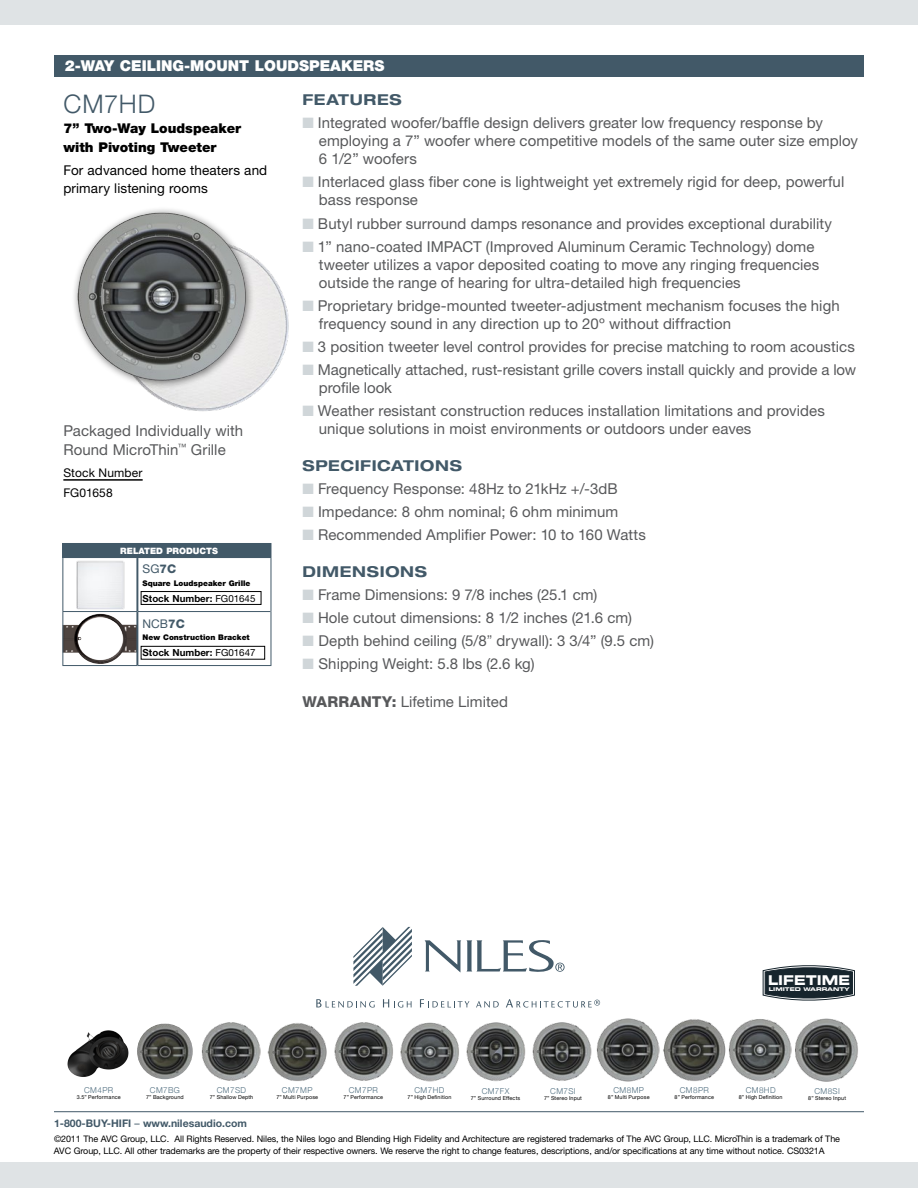
<style>
.page{position:relative;width:918px;height:1188px;background:#fff}
.page>*{position:absolute;margin:0;border:0;box-sizing:border-box;transform-origin:0 0}
.t1{font:300 25.5px "Helvetica Neue";letter-spacing:.035em;color:#425968}
.t2{font:15px/18px "Helvetica Neue LT Std";letter-spacing:.005em;color:#58595b}
.t3{font:700 expanded 15px "Helvetica Neue LT Std";letter-spacing:.045em;color:#425968}
.t4{font:900 15px "Helvetica Neue LT Std";color:#fff}
.t5{font:13.5px/18px "Helvetica Neue LT Std";letter-spacing:.01em;color:#000}
.t6{font:900 13.5px/19.5px "Helvetica Neue LT Std";color:#000}
.t7{font:13.5px "Eurostile LT Std Bold Ex 2";color:#fff;scale:.92 1}
.t8{font:12px/20.4px "Helvetica Neue LT Std";letter-spacing:.015em;color:#000}
.t9{font:12px "Helvetica Neue LT Std";color:#425968}
.t10{font:700 10.5px "Helvetica Neue LT Std";color:#425968}
.t11{font:700 9.75px "Helvetica Neue LT Std";color:#000}
.t12{font:9px/12px "Helvetica Neue LT Std";letter-spacing:-.01em;color:#000}
.t13{font:900 8.85px "Helvetica Neue LT Std";color:#fff}
.t14{font:300 8.1px "Helvetica Neue";letter-spacing:.05em;color:#4f6d7f}
.t15{font:900 7.8px "Helvetica Neue LT Std";color:#000}
.t16{font:5.4px "Helvetica Neue";letter-spacing:.025em;color:#000}
.t17{font:5.1px "Eurostile LT Std Bold Ex 2";color:#fff;scale:1.07 1}
.s1{color:#d0d6d9}
.s2{font-weight:300}
.s3{font-weight:800}
.s4{font-weight:400}
</style>
<div class="page">
<div style="left:0;top:0;width:918px;height:26px;background:#dfe3e5"></div>
<div style="left:0;top:1162px;width:918px;height:26px;background:#dfe3e5"></div>
<svg style="left:762px;top:965px;width:93px;height:36px;background:#414c53"></svg>
<img style="left:145px;top:258px;width:144px;height:154px">
<div style="left:71px;top:206px;width:184px;height:183px;background:#000;opacity:.55"></div>
<img style="left:78px;top:213px;width:168px;height:168px;border-radius:84px">
<img style="left:63px;top:614px;width:73px;height:50px">
<div style="left:63px;top:543px;width:208px;height:15px;background:#425968"></div>
<hr style="left:62px;top:543px;width:75px;height:1px;background:#425968">
<svg style="left:62px;top:544px;width:1px;height:13px"></svg>
<hr style="left:62px;top:557px;width:75px;height:1px;background:#425968">
<hr style="left:62px;top:558px;width:1px;height:53px;background:#425968">
<hr style="left:62px;top:611px;width:75px;height:1px;background:#425968">
<hr style="left:62px;top:612px;width:1px;height:53px;background:#425968">
<hr style="left:137px;top:611px;width:133px;height:1px;background:#425968">
<hr style="left:62px;top:665px;width:75px;height:1px;background:#425968">
<hr style="left:137px;top:665px;width:134px;height:1px;background:#425968">
<hr style="left:136px;top:558px;width:2px;height:53px;background:#425968">
<hr style="left:136px;top:612px;width:2px;height:53px;background:#425968">
<hr style="left:270px;top:558px;width:1px;height:54px;background:#425968">
<hr style="left:270px;top:612px;width:1px;height:53px;background:#425968">
<div style="left:141px;top:591px;width:120px;height:14px;border:1px solid #000"></div>
<div style="left:141px;top:646px;width:124px;height:13px;border:1px solid #000"></div>
<img style="left:76px;top:561px;width:49px;height:49px">
<img style="left:202px;top:1022px;width:59px;height:59px">
<img style="left:334px;top:1022px;width:59px;height:59px">
<img style="left:267px;top:1023px;width:60px;height:58px">
<img style="left:400px;top:1022px;width:59px;height:60px">
<img style="left:466px;top:1022px;width:59px;height:59px">
<img style="left:597px;top:1018px;width:63px;height:64px">
<img style="left:663px;top:1019px;width:63px;height:62px">
<img style="left:729px;top:1019px;width:63px;height:63px">
<img style="left:795px;top:1018px;width:63px;height:64px">
<img style="left:532px;top:1022px;width:59px;height:59px">
<img style="left:137px;top:1023px;width:56px;height:56px;border-radius:28px">
<div style="left:57px;top:1027px;width:81px;height:60px;background:#000;opacity:.5"></div>
<hr style="left:54px;top:1111px;width:810px;height:1px;background:#425968">
<svg style="left:316px;top:999px;width:59px;height:9px"></svg>
<svg style="left:383px;top:999px;width:29px;height:9px"></svg>
<svg style="left:420px;top:999px;width:49px;height:8px"></svg>
<svg style="left:476px;top:1001px;width:23px;height:6px"></svg>
<svg style="left:506px;top:999px;width:94px;height:9px"></svg>
<svg style="left:353px;top:927px;width:59px;height:59px"></svg>
<svg style="left:425px;top:940px;width:140px;height:33px"></svg>
<div style="left:55px;top:55px;width:809px;height:21px;background:#425968"></div>
<hr style="left:63px;top:479px;width:80px;height:2px;background:#000">
<p class="t4" style="left:65px;top:57px;width:102px">2-way Ceiling</p>
<p class="t4" style="left:184px;top:57px;width:202px">-Mount Loudspeakers</p>
<h1 class="t1" style="left:63px;top:88px;width:94px">CM7HD</h1>
<p class="t6" style="left:63px;top:118px;width:179px">7” Two-Way Loudspeaker with Pivoting Tweeter</p>
<p class="t5" style="left:63px;top:161px;width:205px">For advanced home theaters and primary listening rooms</p>
<p class="t3" style="left:302px;top:90px;width:25px">FEATURES</p>
<p class="t2" style="left:319px;top:114px;width:541px;text-indent:-16px"><span class="s1">■</span> Integrated woofer/baffle design delivers greater low frequency response by employing a 7” woofer where competitive models of the same outer size employ<br>6 1/2” woofers</p>
<p class="t2" style="left:319px;top:173px;width:527px;text-indent:-16px"><span class="s1">■</span> Interlaced glass fiber cone is lightweight yet extremely rigid for deep, powerful bass response</p>
<p class="t2" style="left:302px;top:214px;width:531px"><span class="s1">■</span> Butyl rubber surround damps resonance and provides exceptional durability</p>
<p class="t2" style="left:319px;top:237px;width:502px;text-indent:-16px"><span class="s1">■</span> 1” nano-coated IMPACT (Improved Aluminum Ceramic Technology) dome tweeter utilizes a vapor deposited coating to move any ringing frequencies outside the range of hearing for ultra-detailed high frequencies</p>
<p class="t2" style="left:319px;top:296px;width:522px;text-indent:-16px"><span class="s1">■</span> Proprietary bridge-mounted tweeter-adjustment mechanism focuses the high frequency sound in any direction up to 20º without diffraction</p>
<p class="t2" style="left:302px;top:337px;width:554px"><span class="s1">■</span> 3 position tweeter level control provides for precise matching to room acoustics</p>
<p class="t2" style="left:319px;top:361px;width:539px;text-indent:-16px"><span class="s1">■</span> Magnetically attached, rust-resistant grille covers install quickly and provide a low profile look</p>
<p class="t2" style="left:319px;top:402px;width:508px;text-indent:-16px"><span class="s1">■</span> Weather resistant construction reduces installation limitations and provides unique solutions in moist environments or outdoors under eaves</p>
<p class="t3" style="left:302px;top:456px;width:100px">SPECIFICATI</p>
<p class="t3" style="left:420px;top:456px;width:29px">ONS</p>
<p class="t2" style="left:302px;top:479px;width:317px"><span class="s1">■</span> Frequency Response: 48Hz to 21kHz +/-3dB</p>
<p class="t2" style="left:302px;top:503px;width:317px"><span class="s1">■</span> Impedance: 8 ohm nominal; 6 ohm minimum</p>
<p class="t2" style="left:302px;top:526px;width:345px"><span class="s1">■</span> Recommended Amplifier Power: 10 to 160 Watts</p>
<p class="t3" style="left:302px;top:562px;width:50px">DIMENSI</p>
<p class="t3" style="left:385px;top:562px;width:29px">ONS</p>
<p class="t2" style="left:302px;top:585px;width:296px"><span class="s1">■</span> Frame Dimensions: 9 7/8 inches (25.1 cm)</p>
<p class="t2" style="left:302px;top:609px;width:331px"><span class="s1">■</span> Hole cutout dimensions: 8 1/2 inches (21.6 cm)</p>
<p class="t2" style="left:302px;top:632px;width:353px"><span class="s1">■</span> Depth behind ceiling (5/8<span class="s2">”</span> drywall): 3 3/4” (9.5 cm)</p>
<p class="t2" style="left:302px;top:655px;width:234px"><span class="s1">■</span> Shipping Weight: 5.8 lbs (2.6 kg)</p>
<p class="t2" style="left:302px;top:692px;width:207px"><span class="s3">WARRANTY:</span> Lifetime Limited</p>
<p class="t2" style="left:63px;top:421px;width:181px;line-height:18.8px">Packaged Individually with<br>Round MicroThin<sup>™</sup> Grille</p>
<p class="t8" style="left:63px;top:462px;width:81px">Stock Number<br>FG01658</p>
<p class="t13" style="left:120px;top:545px;width:99px">Related Products</p>
<p class="t9" style="left:143px;top:562px;width:35px">SG<span class="s3">7C</span></p>
<p class="t15" style="left:143px;top:578px;width:109px">Square Loudspeaker Grille</p>
<p class="t11" style="left:143px;top:592px;width:114px">Stock Number: <span class="s4">FG01645</span></p>
<p class="t9" style="left:143px;top:617px;width:44px">NCB<span class="s3">7C</span></p>
<p class="t15" style="left:143px;top:633px;width:109px">New Construction Bracket</p>
<p class="t11" style="left:143px;top:647px;width:114px">Stock Number: <span class="s4">FG01647</span></p>
<p class="t7" style="left:768px;top:970px;width:91px">LIFETIME</p>
<p class="t17" style="left:769px;top:986px;width:77px">LIMITED WARRANTY</p>
<p class="t14" style="left:84px;top:1085px;width:31px">CM4PR</p>
<p class="t16" style="left:77px;top:1094px;width:46px">3.5” Performance</p>
<p class="t10" style="left:54px;top:1117px;width:195px">1-800-BUY-HIFI <span class="s4">–</span> www.nilesaudio.com</p>
<p class="t12" style="left:54px;top:1133px;width:788px">©2011 The AVC Group, LLC. All Rights Reserved. Niles, the Niles logo and Blending High Fidelity and Architecture are registered trademarks of The AVC Group, LLC. MicroThin is a trademark of The<br>AVC Group, LLC. All other trademarks are the property of their respective owners. We reserve the right to change features, descriptions, and/or specifications at any time without notice. CS0321A</p>
<p class="t14" style="left:150px;top:1085px;width:32px">CM7BG</p>
<p class="t16" style="left:146px;top:1094px;width:39px">7” Background</p>
<p class="t14" style="left:217px;top:1085px;width:31px">CM7SD</p>
<p class="t16" style="left:210px;top:1094px;width:45px">7” Shallow Depth</p>
<p class="t14" style="left:282px;top:1085px;width:32px">CM7MP</p>
<p class="t16" style="left:276px;top:1094px;width:43px">7” Multi Purpose</p>
<p class="t14" style="left:349px;top:1085px;width:31px">CM7PR</p>
<p class="t16" style="left:344px;top:1094px;width:41px">7” Performance</p>
<p class="t14" style="left:415px;top:1085px;width:31px">CM7HD</p>
<p class="t16" style="left:408px;top:1094px;width:45px">7” High Definition</p>
<p class="t14" style="left:614px;top:1085px;width:32px">CM8MP</p>
<p class="t16" style="left:608px;top:1094px;width:43px">8” Multi Purpose</p>
<p class="t14" style="left:680px;top:1085px;width:31px">CM8PR</p>
<p class="t16" style="left:675px;top:1094px;width:41px">8” Performance</p>
<p class="t14" style="left:746px;top:1085px;width:31px">CM8HD</p>
<p class="t16" style="left:739px;top:1094px;width:45px">8” High Definition</p>
<p class="t14" style="left:482px;top:1086px;width:29px">CM7FX</p>
<p class="t16" style="left:471px;top:1095px;width:51px">7” Surround Effects</p>
<p class="t14" style="left:550px;top:1086px;width:27px">CM7SI</p>
<p class="t16" style="left:544px;top:1095px;width:39px">7” Stereo Input</p>
<p class="t14" style="left:814px;top:1086px;width:27px">CM8SI</p>
<p class="t16" style="left:808px;top:1095px;width:39px">8” Stereo Input</p>
</div>
